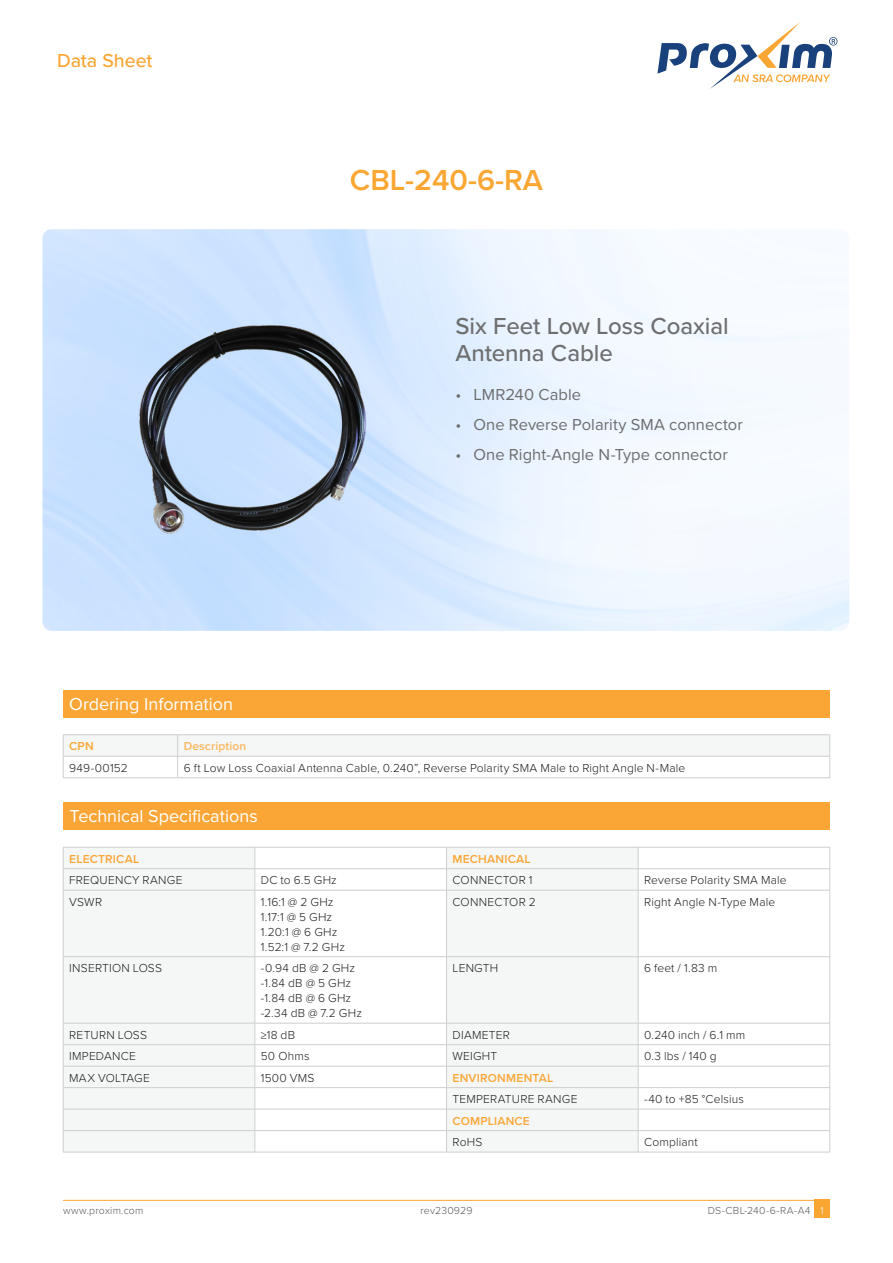
<style>
.page{position:relative;width:893px;height:1263px;background:#fff}
.page>*{position:absolute;margin:0;border:0;box-sizing:border-box;transform-origin:0 0}
.Product_Heading{font:600 30px "Proxima Nova";color:#faa633}
.Spotlight_Heading{font:500 24px/27px "Proxima Nova";letter-spacing:-.005em;color:#6d6e70}
.t1{font:500 19.5px "Proxima Nova";letter-spacing:-.005em;color:#faa634}
.Heading_2{font:18px "Proxima Nova";color:#fff}
.t2{font:16.5px "Proxima Nova";letter-spacing:.005em;color:#6d6e70}
.Tablehead{font:300 12px "Proxima Nova";letter-spacing:.015em;color:#201d1e}
.Table_Text{font:300 12px "Proxima Nova";letter-spacing:.015em;color:#201d1e}
.Tablehead-2{font:600 12px "Proxima Nova";letter-spacing:.02em;color:#faa636}
.Table_Text-2{font:600 12px "Proxima Nova";letter-spacing:.01em;color:#fbb65d}
.t3{font:300 10.5px "Proxima Nova";letter-spacing:.02em;color:#57585a}
.s1{color:#fff}
</style>
<div class="page">
<svg style="left:657px;top:22px;width:180px;height:67px"></svg>
<hr style="left:63px;top:1200px;width:767px;height:1px;background:#faa633">
<div style="left:814px;top:1200px;width:16px;height:18px;background:#faa633"></div>
<img style="left:130px;top:315px;width:249px;height:230px">
<div style="left:64px;top:802px;width:766px;height:28px;background:#faa636"></div>
<svg style="left:64px;top:848px;width:574px;height:304px;fill:#f5f7f7"></svg>
<hr style="left:63px;top:847px;width:192px;height:1px;background:#cecece">
<hr style="left:255px;top:847px;width:191px;height:1px;background:#cecece">
<hr style="left:446px;top:847px;width:192px;height:1px;background:#cecece">
<hr style="left:638px;top:847px;width:192px;height:1px;background:#cecece">
<hr style="left:63px;top:868px;width:192px;height:1px;background:#cecece">
<svg style="left:63px;top:848px;width:1px;height:42px"></svg>
<hr style="left:255px;top:868px;width:191px;height:1px;background:#cecece">
<svg style="left:255px;top:848px;width:1px;height:42px"></svg>
<hr style="left:446px;top:868px;width:192px;height:1px;background:#cecece">
<svg style="left:446px;top:848px;width:1px;height:42px"></svg>
<hr style="left:638px;top:868px;width:192px;height:1px;background:#cecece">
<svg style="left:638px;top:848px;width:1px;height:42px"></svg>
<svg style="left:829px;top:848px;width:1px;height:42px"></svg>
<hr style="left:63px;top:890px;width:192px;height:1px;background:#cecece">
<hr style="left:63px;top:890px;width:1px;height:66px;background:#cecece">
<hr style="left:255px;top:890px;width:191px;height:1px;background:#cecece">
<hr style="left:255px;top:890px;width:1px;height:66px;background:#cecece">
<hr style="left:446px;top:890px;width:192px;height:1px;background:#cecece">
<hr style="left:446px;top:890px;width:1px;height:66px;background:#cecece">
<hr style="left:638px;top:890px;width:192px;height:1px;background:#cecece">
<hr style="left:638px;top:890px;width:1px;height:66px;background:#cecece">
<hr style="left:829px;top:890px;width:1px;height:66px;background:#cecece">
<hr style="left:63px;top:956px;width:192px;height:1px;background:#cecece">
<hr style="left:63px;top:957px;width:1px;height:66px;background:#cecece">
<hr style="left:255px;top:956px;width:191px;height:1px;background:#cecece">
<hr style="left:255px;top:957px;width:1px;height:66px;background:#cecece">
<hr style="left:446px;top:956px;width:192px;height:1px;background:#cecece">
<hr style="left:446px;top:957px;width:1px;height:66px;background:#cecece">
<hr style="left:638px;top:956px;width:192px;height:1px;background:#cecece">
<hr style="left:638px;top:957px;width:1px;height:66px;background:#cecece">
<hr style="left:829px;top:957px;width:1px;height:66px;background:#cecece">
<hr style="left:63px;top:1023px;width:192px;height:1px;background:#cecece">
<hr style="left:255px;top:1023px;width:191px;height:1px;background:#cecece">
<hr style="left:446px;top:1023px;width:192px;height:1px;background:#cecece">
<hr style="left:638px;top:1023px;width:192px;height:1px;background:#cecece">
<hr style="left:63px;top:1044px;width:192px;height:1px;background:#cecece">
<hr style="left:255px;top:1044px;width:191px;height:1px;background:#cecece">
<hr style="left:446px;top:1044px;width:192px;height:1px;background:#cecece">
<hr style="left:638px;top:1044px;width:192px;height:1px;background:#cecece">
<hr style="left:63px;top:1066px;width:192px;height:1px;background:#cecece">
<hr style="left:255px;top:1066px;width:191px;height:1px;background:#cecece">
<hr style="left:446px;top:1066px;width:192px;height:1px;background:#cecece">
<hr style="left:638px;top:1066px;width:192px;height:1px;background:#cecece">
<hr style="left:63px;top:1087px;width:192px;height:1px;background:#cecece">
<hr style="left:255px;top:1087px;width:191px;height:1px;background:#cecece">
<hr style="left:446px;top:1087px;width:192px;height:1px;background:#cecece">
<hr style="left:638px;top:1087px;width:192px;height:1px;background:#cecece">
<hr style="left:63px;top:1109px;width:192px;height:1px;background:#cecece">
<hr style="left:255px;top:1109px;width:191px;height:1px;background:#cecece">
<hr style="left:446px;top:1109px;width:192px;height:1px;background:#cecece">
<hr style="left:638px;top:1109px;width:192px;height:1px;background:#cecece">
<hr style="left:63px;top:1130px;width:192px;height:1px;background:#cecece">
<svg style="left:63px;top:1024px;width:1px;height:128px"></svg>
<hr style="left:255px;top:1130px;width:191px;height:1px;background:#cecece">
<svg style="left:255px;top:1023px;width:1px;height:129px"></svg>
<hr style="left:446px;top:1130px;width:192px;height:1px;background:#cecece">
<svg style="left:446px;top:1024px;width:1px;height:128px"></svg>
<hr style="left:638px;top:1130px;width:192px;height:1px;background:#cecece">
<svg style="left:638px;top:1024px;width:1px;height:128px"></svg>
<svg style="left:829px;top:1024px;width:1px;height:128px"></svg>
<hr style="left:63px;top:1152px;width:192px;height:1px;background:#cecece">
<hr style="left:255px;top:1152px;width:191px;height:1px;background:#cecece">
<hr style="left:446px;top:1152px;width:192px;height:1px;background:#cecece">
<hr style="left:638px;top:1152px;width:192px;height:1px;background:#cecece">
<div style="left:63px;top:690px;width:767px;height:27px;background:#faa636"></div>
<hr style="left:63px;top:734px;width:115px;height:1px;background:#cecece">
<hr style="left:178px;top:734px;width:652px;height:1px;background:#cecece">
<svg style="left:63px;top:735px;width:767px;height:42px"></svg>
<hr style="left:63px;top:777px;width:115px;height:1px;background:#cecece">
<hr style="left:178px;top:777px;width:652px;height:1px;background:#cecece">
<h3 class="t1" style="left:57px;top:46px;width:97px">Data Sheet</h3>
<p class="Product_Heading" style="left:350px;top:158px;width:195px">CBL-240-6-RA</p>
<p class="Spotlight_Heading" style="left:455px;top:312px;width:275px">Six Feet Low Loss Coaxial<br>Antenna Cable</p>
<p class="t2" style="left:455px;top:382px;width:127px">• LMR240 Cable</p>
<p class="t2" style="left:455px;top:412px;width:289px">• One Reverse Polarity SMA connector</p>
<p class="t2" style="left:455px;top:442px;width:274px">• One Right-Angle N-Type connector</p>
<p class="Heading_2" style="left:69px;top:690px;width:165px">Ordering Information</p>
<p class="Tablehead-2" style="left:69px;top:737px;width:26px">CPN</p>
<p class="Table_Text-2" style="left:184px;top:737px;width:64px">Description</p>
<p class="Tablehead" style="left:69px;top:759px;width:60px">949-00152</p>
<p class="Table_Text" style="left:184px;top:759px;width:503px">6 ft Low Loss Coaxial Antenna Cable, 0.240”, Reverse Polarity SMA Male to Right Angle N-Male</p>
<p class="Heading_2" style="left:70px;top:802px;width:190px">Technical Specifications</p>
<p class="Tablehead-2" style="left:69px;top:850px;width:72px">ELECTRICAL</p>
<p class="Tablehead-2" style="left:452px;top:850px;width:80px">MECHANICAL</p>
<p class="Tablehead" style="left:69px;top:871px;width:115px">FREQUENCY RANGE</p>
<p class="Tablehead" style="left:261px;top:871px;width:78px">DC to 6.5 GHz</p>
<p class="Tablehead" style="left:452px;top:871px;width:82px">CONNECTOR 1</p>
<p class="Tablehead" style="left:644px;top:871px;width:144px">Reverse Polarity SMA Male</p>
<p class="Tablehead" style="left:69px;top:893px;width:34px">VSWR</p>
<p class="Tablehead" style="left:261px;top:893px;width:74px">1.16:1 @ 2 GHz</p>
<p class="Tablehead" style="left:261px;top:908px;width:73px">1.17:1 @ 5 GHz</p>
<p class="Tablehead" style="left:261px;top:923px;width:78px">1.20:1 @ 6 GHz</p>
<p class="Tablehead" style="left:261px;top:938px;width:86px">1.52:1 @ 7.2 GHz</p>
<p class="Tablehead" style="left:452px;top:893px;width:85px">CONNECTOR 2</p>
<p class="Tablehead" style="left:644px;top:893px;width:133px">Right Angle N-Type Male</p>
<p class="Tablehead" style="left:69px;top:959px;width:94px">INSERTION LOSS</p>
<p class="Tablehead" style="left:261px;top:959px;width:96px">-0.94 dB @ 2 GHz</p>
<p class="Tablehead" style="left:261px;top:974px;width:92px">-1.84 dB @ 5 GHz</p>
<p class="Tablehead" style="left:261px;top:989px;width:92px">-1.84 dB @ 6 GHz</p>
<p class="Tablehead" style="left:261px;top:1004px;width:103px">-2.34 dB @ 7.2 GHz</p>
<p class="Tablehead" style="left:452px;top:959px;width:47px">LENGTH</p>
<p class="Tablehead" style="left:644px;top:959px;width:75px">6 feet / 1.83 m</p>
<p class="Tablehead" style="left:69px;top:1026px;width:79px">RETURN LOSS</p>
<p class="Tablehead" style="left:261px;top:1026px;width:36px">≥18 dB</p>
<p class="Tablehead" style="left:452px;top:1026px;width:59px">DIAMETER</p>
<p class="Tablehead" style="left:644px;top:1026px;width:103px">0.240 inch / 6.1 mm</p>
<p class="Tablehead" style="left:69px;top:1047px;width:68px">IMPEDANCE</p>
<p class="Tablehead" style="left:261px;top:1047px;width:50px">50 Ohms</p>
<p class="Tablehead" style="left:452px;top:1047px;width:46px">WEIGHT</p>
<p class="Tablehead" style="left:644px;top:1047px;width:74px">0.3 lbs / 140 g</p>
<p class="Tablehead" style="left:69px;top:1069px;width:82px">MAX VOLTAGE</p>
<p class="Tablehead" style="left:261px;top:1069px;width:55px">1500 VMS</p>
<p class="Tablehead-2" style="left:452px;top:1069px;width:102px">ENVIRONMENTAL</p>
<p class="Tablehead" style="left:452px;top:1090px;width:127px">TEMPERATURE RANGE</p>
<p class="Tablehead" style="left:644px;top:1090px;width:101px">-40 to +85 °Celsius</p>
<p class="Tablehead-2" style="left:452px;top:1111px;width:79px">COMPLIANCE</p>
<p class="Tablehead" style="left:452px;top:1133px;width:31px">RoHS</p>
<p class="Tablehead" style="left:644px;top:1133px;width:55px">Compliant</p>
<p class="t3" style="left:63px;top:1202px;width:82px">www.proxim.com</p>
<p class="t3" style="left:420px;top:1202px;width:53px">rev230929</p>
<p class="t3" style="left:708px;top:1202px;width:117px">DS-CBL-240-6-RA-A4 <span class="s1">1</span></p>
</div>
